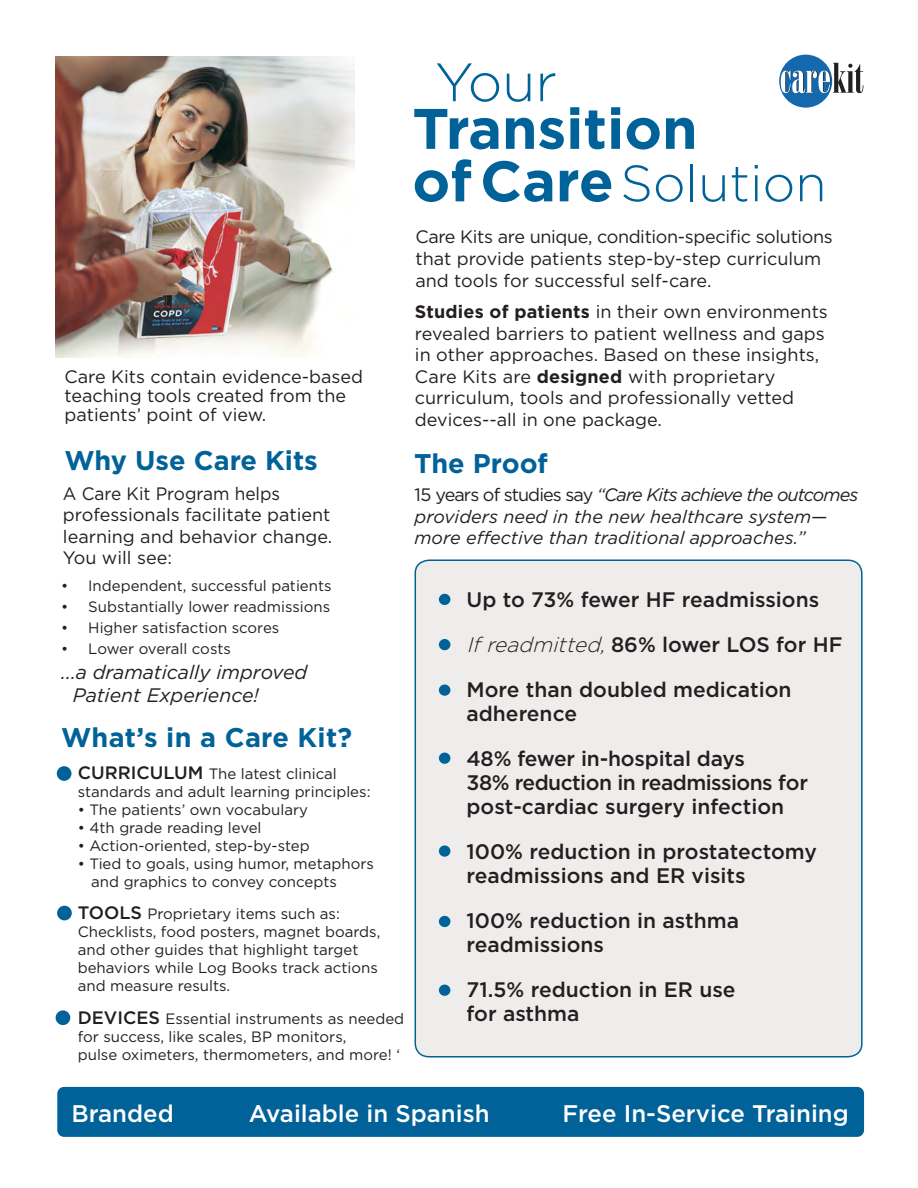
<style>
.page{position:relative;width:918px;height:1188px;background:#fff}
.page>*{position:absolute;margin:0;border:0;box-sizing:border-box;transform-origin:0 0}
.t1{font:700 57px/52.5px "Gotham";color:#006298}
.t2{font:300 54px "Gotham";color:#006298}
.t3{font:300 51px "Gotham";color:#006298}
.t4{font:700 27px "Gotham";color:#006298}
.t5{font:500 24px "Gotham";color:#fff}
.t6{font:500 21px/24px "Gotham";color:#231f20}
.t7{font:italic 19.5px "Gotham";color:#231f20}
.t8{font:18px/21.6px "Gotham";color:#231f20}
.t9{font:italic 18px "Gotham";color:#231f20}
.t10{font:18px/21.6px "Gotham";color:#231f20;scale:.96 1}
.t11{font:italic 18px "Gotham";letter-spacing:-.05em;color:#231f20}
.t12{font:18px "Gotham";letter-spacing:-.02em;color:#231f20}
.t13{font:15px/18px "Gotham";color:#231f20}
.s1{font-weight:700}
.s2{font-style:normal}
.s3{font-weight:500;font-size:18px}
.s4{font-weight:300;font-style:italic}
</style>
<div class="page">
<div style="left:415px;top:560px;width:447px;height:497px;background:#efedeb;border-radius:13px"></div>
<div style="left:415px;top:559px;width:448px;height:499px;border:2px solid #006298;border-radius:13px"></div>
<div style="left:57px;top:1087px;width:807px;height:50px;background:#006298;border-radius:7px"></div>
<div style="left:57px;top:766px;width:14px;height:15px;background:#006298;border-radius:50%"></div>
<div style="left:57px;top:906px;width:15px;height:14px;background:#006298;border-radius:50%"></div>
<div style="left:56px;top:1010px;width:14px;height:15px;background:#006298;border-radius:50%"></div>
<img style="left:56px;top:56px;width:298px;height:301px">
<div style="left:439px;top:594px;width:11px;height:11px;background:#006298;border-radius:50%"></div>
<div style="left:439px;top:639px;width:11px;height:11px;background:#006298;border-radius:50%"></div>
<div style="left:439px;top:684px;width:11px;height:12px;background:#006298;border-radius:50%"></div>
<div style="left:439px;top:753px;width:11px;height:11px;background:#006298;border-radius:50%"></div>
<div style="left:439px;top:845px;width:11px;height:12px;background:#006298;border-radius:50%"></div>
<div style="left:439px;top:916px;width:11px;height:11px;background:#006298;border-radius:50%"></div>
<div style="left:439px;top:985px;width:11px;height:11px;background:#006298;border-radius:50%"></div>
<div style="left:779px;top:55px;width:53px;height:53px;background:#1468ae;border-radius:50%"></div>
<svg style="left:781px;top:63px;width:82px;height:30px"></svg>
<p class="t2" style="left:435px;top:48px;width:123px">Your</p>
<p class="t1" style="left:412px;top:102px;width:287px">Transition ofCare</p>
<p class="t3" style="left:620px;top:151px;width:208px">Solution</p>
<p class="t8" style="left:64px;top:366px;width:300px;line-height:19.5px">Care Kits contain evidence-based teaching tools created from the patients’ point of view.</p>
<p class="t12" style="left:415px;top:226px;width:419px">Care Kits are unique, condition-specific solutions</p>
<p class="t8" style="left:415px;top:247px;width:408px">that provide patients step-by-step curriculum and tools for successful self-care.</p>
<p class="t8" style="left:415px;top:300px;width:414px"><span class="s1">Studies of patients</span> in their own environments revealed barriers to patient wellness and gaps</p>
<p class="t8" style="left:415px;top:344px;width:406px">in other approaches. Based on these insights,</p>
<p class="t8" style="left:415px;top:365px;width:362px">Care Kits are <span class="s1">designed</span> with proprietary</p>
<p class="t8" style="left:415px;top:387px;width:381px">curriculum, tools and professionally vetted</p>
<p class="t8" style="left:415px;top:408px;width:249px">devices--all in one package.</p>
<p class="t4" style="left:64px;top:443px;width:255px">Why Use Care Kits</p>
<p class="t4" style="left:414px;top:446px;width:135px">The Proof</p>
<p class="t11" style="left:415px;top:483px;width:445px"><span class="s2">15 years of studies say</span> “Care Kits achieve the outcomes</p>
<p class="t9" style="left:415px;top:505px;width:414px">providers need in the new healthcare system—</p>
<p class="t9" style="left:415px;top:526px;width:393px">more effective than traditional approaches.”</p>
<p class="t10" style="left:63px;top:482px;width:282px">A Care Kit Program helps professionals facilitate patient learning and behavior change.</p>
<p class="t8" style="left:63px;top:547px;width:110px">You will see:</p>
<p class="t13" style="left:61px;top:576px;width:272px">• Independent, successful patients</p>
<p class="t13" style="left:61px;top:597px;width:270px">• Substantially lower readmissions</p>
<p class="t13" style="left:61px;top:618px;width:220px">• Higher satisfaction scores</p>
<p class="t13" style="left:61px;top:639px;width:171px">• Lower overall costs</p>
<p class="t7" style="left:61px;top:659px;width:248px">...a dramatically improved</p>
<p class="t7" style="left:73px;top:683px;width:187px">Patient Experience!</p>
<p class="t4" style="left:61px;top:720px;width:292px">What’s in a Care Kit?</p>
<p class="t13" style="left:78px;top:764px;width:294px"><span class="s3">CURRICULUM</span> The latest clinical standards and adult learning principles:</p>
<p class="t13" style="left:78px;top:800px;width:232px">• The patients’ own vocabulary</p>
<p class="t13" style="left:78px;top:818px;width:185px">• 4th grade reading level</p>
<p class="t13" style="left:78px;top:836px;width:233px">• Action-oriented, step-by-step</p>
<p class="t13" style="left:91px;top:854px;width:284px;text-indent:-14px">• Tied to goals, using humor, metaphors and graphics to convey concepts</p>
<p class="t13" style="left:78px;top:905px;width:304px"><span class="s3">TOOLS</span> Proprietary items such as:<br>Checklists, food posters, magnet boards, and other guides that highlight target behaviors while Log Books track actions and measure results.</p>
<p class="t13" style="left:78px;top:1009px;width:328px"><span class="s3">DEVICES</span> Essential instruments as needed for success, like scales, BP monitors,</p>
<p class="t13" style="left:78px;top:1045px;width:324px">pulse oximeters, thermometers, and more! ‘</p>
<p class="t6" style="left:467px;top:587px;width:354px">Up to 73% fewer HF readmissions</p>
<p class="t6" style="left:467px;top:632px;width:377px"><span class="s4">Ifreadmitted,</span>8 6 % l owe r LO S fo r H F</p>
<p class="t6" style="left:467px;top:678px;width:326px">More than doubled medication adherence</p>
<p class="t6" style="left:467px;top:747px;width:280px">48% fewer in-hospital days</p>
<p class="t6" style="left:467px;top:771px;width:343px">38% reduction in readmissions for post-cardiac surgery infection</p>
<p class="t6" style="left:467px;top:840px;width:352px">100% reduction in prostatectomy readmissions and ER visits</p>
<p class="t6" style="left:467px;top:909px;width:274px">100% reduction in asthma readmissions</p>
<p class="t6" style="left:467px;top:978px;width:271px">71.5% reduction in ER use</p>
<p class="t6" style="left:467px;top:1002px;width:114px">for asthma</p>
<p class="t5" style="left:72px;top:1098px;width:104px">Branded</p>
<p class="t5" style="left:249px;top:1098px;width:242px">Available in Spanish</p>
<p class="t5" style="left:562px;top:1098px;width:288px">Free In-Service Training</p>
</div>
